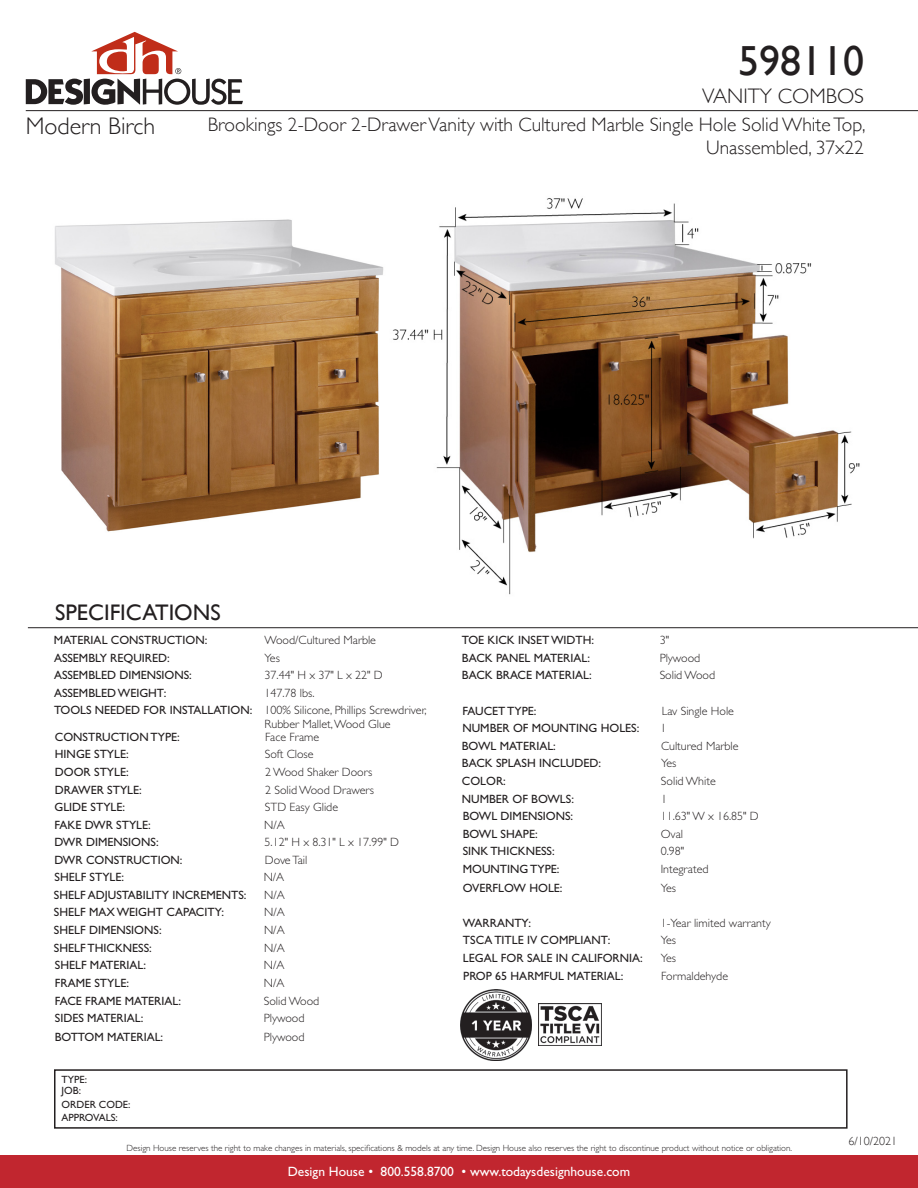
<style>
.page{position:relative;width:918px;height:1188px;background:#fff}
.page>*{position:absolute;margin:0;border:0;box-sizing:border-box;transform-origin:0 0}
.t1{font:42px "Gill Sans";color:#231f20}
.t2{font:300 24px "Gill Sans";color:#231f20}
.t3{font:22.5px "Gill Sans";color:#231f20}
.t4{font:300 21px "Gill Sans";color:#231f20}
.t5{font:300 19.5px/23.4px "Gill Sans";color:#231f20;text-align:right}
.t6{font:13.5px "Gill Sans Std";color:#fff}
.t7{font:12px/17.5px "Gill Sans Std";color:#231f20}
.t8{font:300 12px/17.5px "Gill Sans Std";color:#231f20}
.t9{font:300 12px "Gill Sans";color:#231f20}
.t10{font:10.5px/11.7px "Gill Sans Std";color:#231f20}
.t11{font:300 9px "Gill Sans Std";color:#231f20}
</style>
<div class="page">
<img style="left:55px;top:219px;width:329px;height:313px">
<img style="left:392px;top:198px;width:468px;height:397px">
<div style="left:0;top:1156px;width:918px;height:32px;background:#c1262f"></div>
<svg style="left:26px;top:32px;width:217px;height:73px"></svg>
<div style="left:54px;top:1069px;width:794px;height:60px;border:2px solid #231f20"></div>
<hr style="left:26px;top:110px;width:892px;height:1px;background:#231f20">
<hr style="left:28px;top:627px;width:890px;height:1px;background:#231f20">
<img style="left:460px;top:989px;width:72px;height:71px">
<img style="left:539px;top:1003px;width:63px;height:43px">
<h1 class="t1" style="left:738px;top:36px;width:127px">598110</h1>
<h2 class="t2" style="left:26px;top:107px;width:131px">Modern Birch</h2>
<h3 class="t4" style="left:702px;top:79px;width:164px">VANITY COMBOS</h3>
<h3 class="t5" style="left:208px;top:112px;width:659px">Brookings 2-Door 2-Drawer Vanity with Cultured Marble Single Hole Solid White Top,<br>Unassembled, 37x22</h3>
<h3 class="t3" style="left:55px;top:599px;width:167px">SPECIFICATIONS</h3>
<p class="t7" style="left:54px;top:632px;width:155px">MATERIAL CONSTRUCTION:</p>
<p class="t8" style="left:265px;top:632px;width:113px">Wood/Cultured Marble</p>
<p class="t7" style="left:54px;top:649px;width:200px">ASSEMBLY REQUIRED:<br>ASSEMBLED DIMENSIONS:<br>ASSEMBLED WEIGHT:<br>TOOLS NEEDED FOR INSTALLATION:</p>
<p class="t7" style="left:55px;top:728px;width:129px">CONSTRUCTION TYPE:<br>HINGE STYLE:<br>DOOR STYLE:<br>DRAWER STYLE:<br>GLIDE STYLE:<br>FAKE DWR STYLE:<br>DWR DIMENSIONS:<br>DWR CONSTRUCTION:</p>
<p class="t7" style="left:54px;top:869px;width:194px">SHELF STYLE:<br>SHELF ADJUSTABILITY INCREMENTS:<br>SHELF MAX WEIGHT CAPACITY:<br>SHELF DIMENSIONS:<br>SHELF THICKNESS:</p>
<p class="t7" style="left:55px;top:957px;width:128px">SHELF MATERIAL:<br>FRAME STYLE:<br>FACE FRAME MATERIAL:<br>SIDES MATERIAL:</p>
<p class="t7" style="left:55px;top:1028px;width:110px">BOTTOM MATERIAL:</p>
<p class="t8" style="left:264px;top:649px;width:164px">Yes<br>37.44" H x 37" L x 22" D<br>147.78 lbs.<br>100% Silicone, Phillips Screwdriver,</p>
<p class="t8" style="left:265px;top:717px;width:128px;line-height:12.9px">Rubber Mallet, Wood Glue<br>Face Frame</p>
<p class="t8" style="left:264px;top:746px;width:136px">Soft Close<br>2 Wood Shaker Doors<br>2 Solid Wood Drawers<br>STD Easy Glide<br>N/A<br>5.12" H x 8.31" L x 17.99" D<br>Dove Tail</p>
<p class="t8" style="left:264px;top:869px;width:23px;text-align:justify">N/A N/A N/A N/A N/A</p>
<p class="t8" style="left:264px;top:957px;width:57px">N/A<br>N/A<br>Solid Wood<br>Plywood</p>
<p class="t8" style="left:264px;top:1028px;width:42px">Plywood</p>
<p class="t10" style="left:62px;top:1073px;width:27px">TYPE:<br>JOB:</p>
<p class="t10" style="left:62px;top:1098px;width:70px;line-height:12.6px">ORDER CODE:<br>APPROVALS:</p>
<p class="t7" style="left:462px;top:632px;width:134px">TOE KICK INSET WIDTH:<br>BACK PANEL MATERIAL:<br>BACK BRACE MATERIAL:</p>
<p class="t7" style="left:462px;top:702px;width:76px">FAUCET TYPE:</p>
<p class="t8" style="left:661px;top:702px;width:79px">Lav Single Hole<br>1<br>Cultured Marble<br>Yes<br>Solid White<br>1</p>
<p class="t8" style="left:660px;top:632px;width:57px">3"<br>Plywood<br>Solid Wood</p>
<p class="t7" style="left:462px;top:720px;width:179px">NUMBER OF MOUNTING HOLES:<br>BOWL MATERIAL:<br>BACK SPLASH INCLUDED:<br>COLOR:<br>NUMBER OF BOWLS:</p>
<p class="t7" style="left:463px;top:807px;width:112px">BOWL DIMENSIONS:<br>BOWL SHAPE:<br>SINK THICKNESS:<br>MOUNTING TYPE:<br>OVERFLOW HOLE:</p>
<p class="t7" style="left:463px;top:914px;width:181px">WARRANTY:<br>TSCA TITLE IV COMPLIANT:<br>LEGAL FOR SALE IN CALIFORNIA:<br>PROP 65 HARMFUL MATERIAL:</p>
<p class="t8" style="left:661px;top:808px;width:100px">11.63" W x 16.85" D<br>Oval<br>0.98"<br>Integrated</p>
<p class="t8" style="left:661px;top:879px;width:17px">Yes</p>
<p class="t8" style="left:661px;top:914px;width:111px">1-Year limited warranty<br>Yes<br>Yes</p>
<p class="t8" style="left:661px;top:967px;width:69px">Formaldehyde</p>
<p class="t11" style="left:127px;top:1143px;width:667px">Design House reserves the right to make changes in materials, specifications &amp; models at any time. Design House also reserves the right to discontinue product without notice or obligation.</p>
<p class="t6" style="left:288px;top:1164px;width:344px">Design House • 800.558.8700 • www.todaysdesignhouse.com</p>
<p class="t9" style="left:849px;top:1132px;width:50px">6/10/2021</p>
</div>
